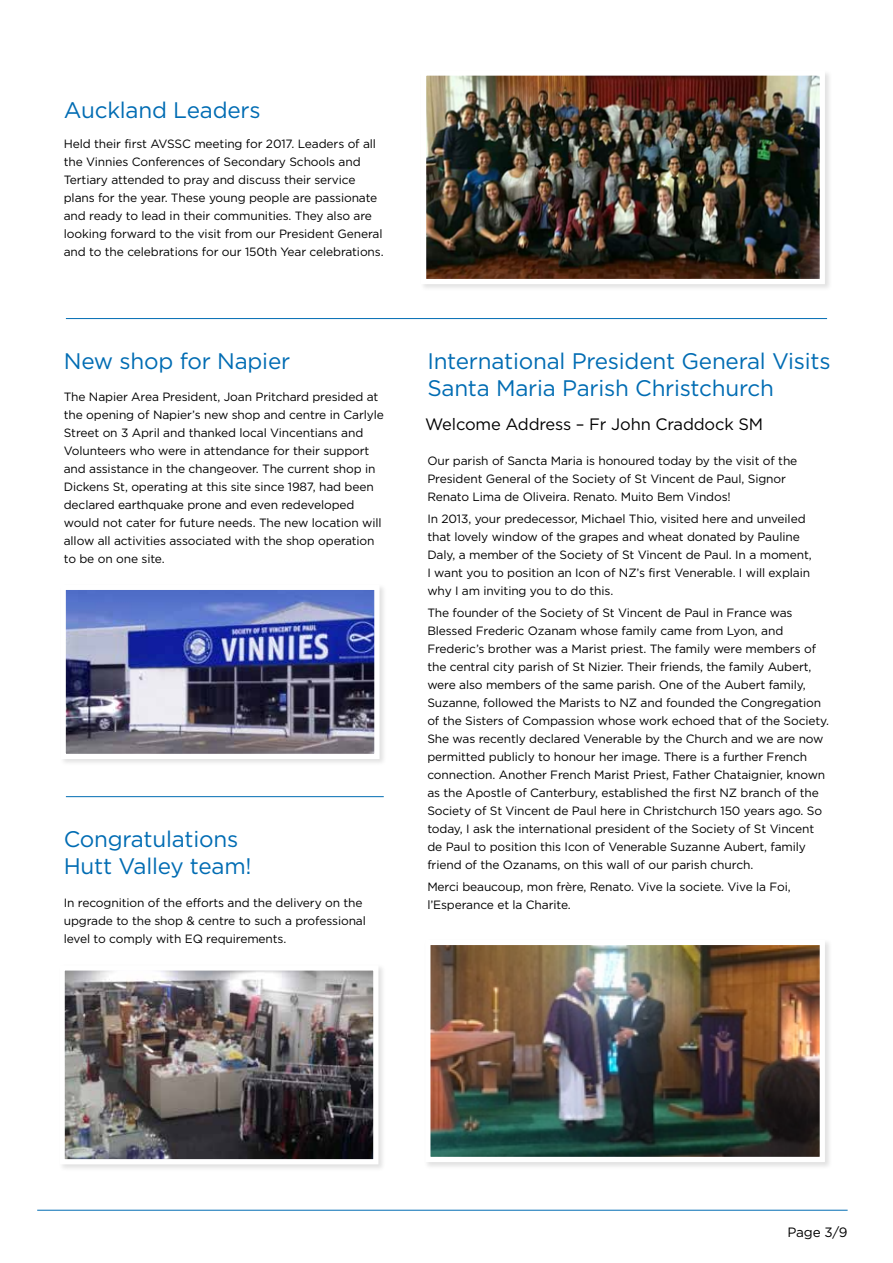
<style>
.page{position:relative;width:893px;height:1263px;background:#fff}
.page>*{position:absolute;margin:0;border:0;box-sizing:border-box;transform-origin:0 0}
.t1{font:22.5px/27px "Gotham";letter-spacing:-.01em;color:#006cb3}
.t2{font:16.5px "Gotham";letter-spacing:-.01em;color:#000}
.t3{font:13.5px "Gotham";color:#000}
.t4{font:12px/18px "Gotham";letter-spacing:-.01em;color:#000}
</style>
<div class="page">
<hr style="left:37px;top:1210px;width:811px;height:1px;background:#006cb3">
<hr style="left:66px;top:318px;width:761px;height:1px;background:#006cb3">
<hr style="left:66px;top:796px;width:318px;height:1px;background:#006cb3">
<div style="left:419px;top:69px;width:413px;height:223px;background:#000;opacity:.12"></div>
<img style="left:427px;top:76px;width:392px;height:202px">
<div style="left:421px;top:70px;width:404px;height:214px;border:5px solid #fff"></div>
<div style="left:424px;top:938px;width:408px;height:232px;background:#000;opacity:.12"></div>
<img style="left:431px;top:946px;width:388px;height:210px">
<div style="left:425px;top:940px;width:400px;height:222px;border:5px solid #fff"></div>
<div style="left:59px;top:583px;width:328px;height:184px;background:#000;opacity:.12"></div>
<img style="left:67px;top:591px;width:306px;height:162px">
<div style="left:61px;top:585px;width:318px;height:174px;border:5px solid #fff"></div>
<div style="left:58px;top:964px;width:328px;height:208px;background:#000;opacity:.12"></div>
<img style="left:66px;top:971px;width:306px;height:187px">
<div style="left:60px;top:965px;width:318px;height:199px;border:5px solid #fff"></div>
<h1 class="t1" style="left:64px;top:96px;width:198px">Auckland Leaders</h1>
<p class="t4" style="left:64px;top:134px;width:321px">Held their first AVSSC meeting for 2017. Leaders of all the Vinnies Conferences of Secondary Schools and Tertiary attended to pray and discuss their service plans for the year. These young people are passionate and ready to lead in their communities. They also are looking forward to the visit from our President General and to the celebrations for our 150th Year celebrations.</p>
<h1 class="t1" style="left:64px;top:347px;width:228px">New shop for Napier</h1>
<p class="t4" style="left:64px;top:387px;width:322px">The Napier Area President, Joan Pritchard presided at the opening of Napier’s new shop and centre in Carlyle Street on 3 April and thanked local Vincentians and Volunteers who were in attendance for their support and assistance in the changeover. The current shop in Dickens St, operating at this site since 1987, had been declared earthquake prone and even redeveloped would not cater for future needs. The new location will allow all activities associated with the shop operation to be on one site.</p>
<h1 class="t1" style="left:64px;top:825px;width:189px">Congratulations<br>Hutt Valley team!</h1>
<p class="t4" style="left:64px;top:893px;width:304px">In recognition of the efforts and the delivery on the upgrade to the shop &amp; centre to such a professional level to comply with EQ requirements.</p>
<h1 class="t1" style="left:427px;top:347px;width:405px">International President General Visits<br>Santa Maria Parish Christchurch</h1>
<h2 class="t2" style="left:425px;top:413px;width:339px">Welcome Address – Fr John Craddock SM</h2>
<p class="t4" style="left:427px;top:451px;width:371px">Our parish of Sancta Maria is honoured today by the visit of the<br>President General of the Society of St Vincent de Paul, Signor<br>Renato Lima de Oliveira. Renato. Muito Bem Vindos!</p>
<p class="t4" style="left:427px;top:509px;width:386px">In 2013, your predecessor, Michael Thio, visited here and unveiled that lovely window of the grapes and wheat donated by Pauline Daly, a member of the Society of St Vincent de Paul. In a moment, I want you to position an Icon of NZ’s first Venerable. I will explain why I am inviting you to do this.</p>
<p class="t4" style="left:427px;top:604px;width:403px">The founder of the Society of St Vincent de Paul in France was Blessed Frederic Ozanam whose family came from Lyon, and Frederic’s brother was a Marist priest. The family were members of the central city parish of St Nizier. Their friends, the family Aubert, were also members of the same parish. One of the Aubert family, Suzanne, followed the Marists to NZ and founded the Congregation of the Sisters of Compassion whose work echoed that of the Society.<br>She was recently declared Venerable by the Church and we are now permitted publicly to honour her image. There is a further French connection. Another French Marist Priest, Father Chataignier, known as the Apostle of Canterbury, established the first NZ branch of the Society of St Vincent de Paul here in Christchurch 150 years ago. So today, I ask the international president of the Society of St Vincent de Paul to position this Icon of Venerable Suzanne Aubert, family friend of the Ozanams, on this wall of our parish church.</p>
<p class="t4" style="left:427px;top:878px;width:365px">Merci beaucoup, mon frère, Renato. Vive la societe. Vive la Foi, l’Esperance et la Charite.</p>
<p class="t3" style="left:787px;top:1223px;width:62px">Page 3/9</p>
</div>
